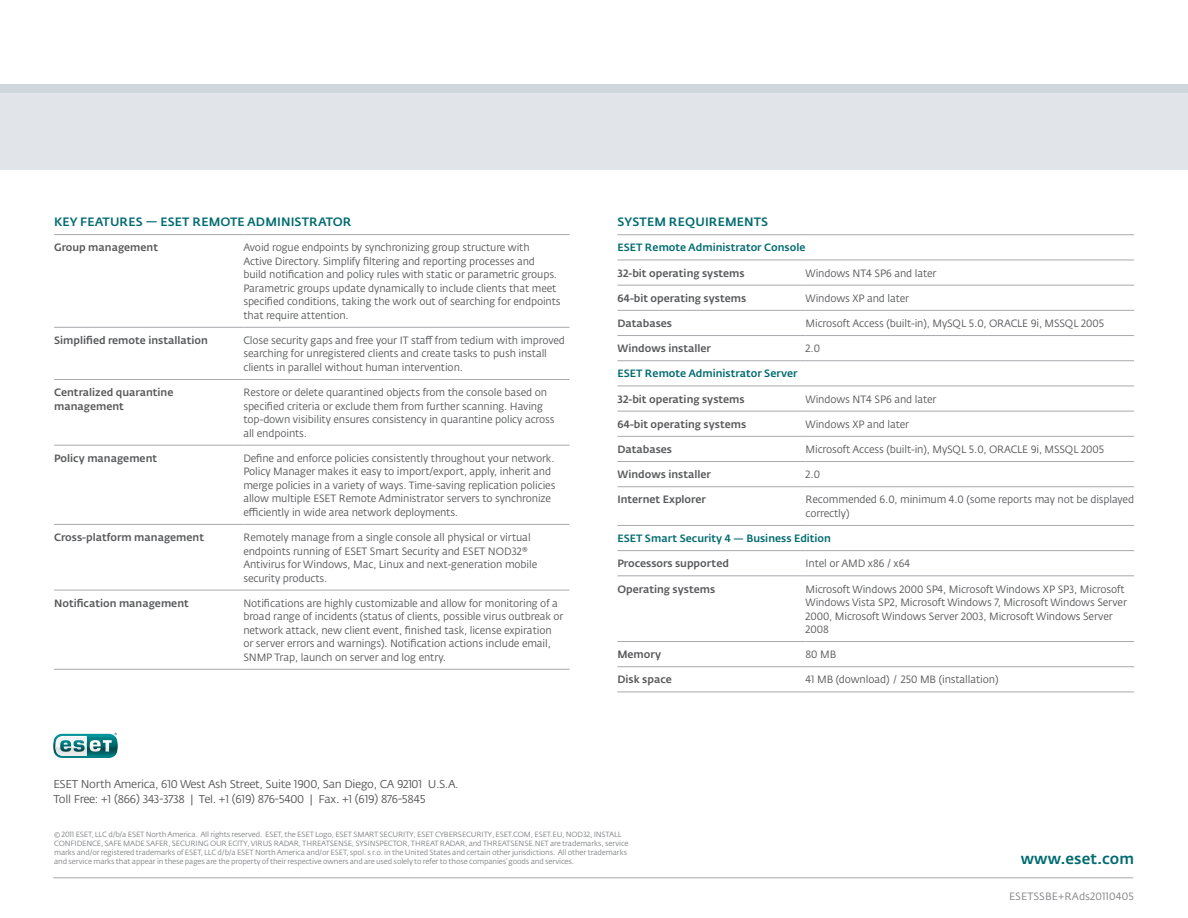
<style>
.page{position:relative;width:1188px;height:918px;background:#fff}
.page>*{position:absolute;margin:0;border:0;box-sizing:border-box;transform-origin:0 0}
.t1{font:500 15px "Fedra Sans Alt Pro";color:#006b6f}
.TABLE_header{font:500 12px "Fedra Sans Alt Pro";letter-spacing:.01em;color:#006b6f}
.Address{font:11.25px "Fedra Sans Alt Pro";letter-spacing:-.03em;color:#57585a}
.TABLE_right_column_t{font:10.5px/13.5px "Fedra Sans Alt Pro";letter-spacing:-.015em;color:#57585a}
.TABLE_left_column_ti{font:500 10.5px/13.5px "Fedra Sans Alt Pro";color:#57585a}
.Table_subhead__Green{font:500 10.5px "Fedra Sans Alt Pro";color:#006b6f}
.PartNumber{font:10.5px "Fedra Sans Alt Pro";letter-spacing:.01em;color:#808285}
.Copyright{font:7.5px/9px "Fedra Sans Alt Pro";letter-spacing:-.02em;color:#808285}
</style>
<div class="page">
<hr style="left:53px;top:878px;width:1080px;height:1px;background:#a8a9ad">
<div style="left:0;top:84px;width:1188px;height:85px;background:#e1e5e9"></div>
<div style="left:0;top:84px;width:1188px;height:9px;background:#ced7dd"></div>
<hr style="left:617px;top:234px;width:189px;height:1px;background:#a8a9ad">
<hr style="left:806px;top:234px;width:328px;height:1px;background:#a8a9ad">
<hr style="left:617px;top:260px;width:189px;height:1px;background:#a8a9ad">
<hr style="left:806px;top:260px;width:328px;height:1px;background:#a8a9ad">
<hr style="left:617px;top:285px;width:189px;height:1px;background:#a8a9ad">
<hr style="left:806px;top:285px;width:328px;height:1px;background:#a8a9ad">
<hr style="left:617px;top:310px;width:189px;height:1px;background:#a8a9ad">
<hr style="left:806px;top:310px;width:328px;height:1px;background:#a8a9ad">
<hr style="left:617px;top:335px;width:189px;height:1px;background:#a8a9ad">
<hr style="left:806px;top:335px;width:328px;height:1px;background:#a8a9ad">
<hr style="left:617px;top:360px;width:189px;height:1px;background:#a8a9ad">
<hr style="left:806px;top:360px;width:328px;height:1px;background:#a8a9ad">
<hr style="left:617px;top:386px;width:189px;height:1px;background:#a8a9ad">
<hr style="left:806px;top:386px;width:328px;height:1px;background:#a8a9ad">
<hr style="left:617px;top:411px;width:189px;height:1px;background:#a8a9ad">
<hr style="left:806px;top:411px;width:328px;height:1px;background:#a8a9ad">
<hr style="left:617px;top:436px;width:189px;height:1px;background:#a8a9ad">
<hr style="left:806px;top:436px;width:328px;height:1px;background:#a8a9ad">
<hr style="left:617px;top:461px;width:189px;height:1px;background:#a8a9ad">
<hr style="left:806px;top:461px;width:328px;height:1px;background:#a8a9ad">
<hr style="left:617px;top:486px;width:189px;height:1px;background:#a8a9ad">
<hr style="left:806px;top:486px;width:328px;height:1px;background:#a8a9ad">
<hr style="left:617px;top:525px;width:189px;height:1px;background:#a8a9ad">
<hr style="left:806px;top:525px;width:328px;height:1px;background:#a8a9ad">
<hr style="left:617px;top:550px;width:189px;height:1px;background:#a8a9ad">
<hr style="left:806px;top:550px;width:328px;height:1px;background:#a8a9ad">
<hr style="left:617px;top:576px;width:189px;height:1px;background:#a8a9ad">
<hr style="left:806px;top:576px;width:328px;height:1px;background:#a8a9ad">
<hr style="left:617px;top:641px;width:189px;height:1px;background:#a8a9ad">
<hr style="left:806px;top:641px;width:328px;height:1px;background:#a8a9ad">
<hr style="left:617px;top:666px;width:189px;height:1px;background:#a8a9ad">
<hr style="left:806px;top:666px;width:328px;height:1px;background:#a8a9ad">
<hr style="left:617px;top:692px;width:189px;height:1px;background:#a8a9ad">
<hr style="left:806px;top:692px;width:328px;height:1px;background:#a8a9ad">
<hr style="left:54px;top:234px;width:189px;height:1px;background:#a8a9ad">
<hr style="left:243px;top:234px;width:327px;height:1px;background:#a8a9ad">
<hr style="left:54px;top:327px;width:189px;height:1px;background:#a8a9ad">
<hr style="left:243px;top:327px;width:327px;height:1px;background:#a8a9ad">
<hr style="left:54px;top:379px;width:189px;height:1px;background:#a8a9ad">
<hr style="left:243px;top:379px;width:327px;height:1px;background:#a8a9ad">
<hr style="left:54px;top:445px;width:189px;height:1px;background:#a8a9ad">
<hr style="left:243px;top:445px;width:327px;height:1px;background:#a8a9ad">
<hr style="left:54px;top:524px;width:189px;height:1px;background:#a8a9ad">
<hr style="left:243px;top:524px;width:327px;height:1px;background:#a8a9ad">
<hr style="left:54px;top:590px;width:189px;height:1px;background:#a8a9ad">
<hr style="left:243px;top:590px;width:327px;height:1px;background:#a8a9ad">
<hr style="left:54px;top:669px;width:189px;height:1px;background:#a8a9ad">
<hr style="left:243px;top:669px;width:327px;height:1px;background:#a8a9ad">
<svg style="left:53px;top:733px;width:65px;height:25px"></svg>
<p class="TABLE_header" style="left:54px;top:214px;width:299px">KEY FEATURES — ESET REMOTE ADMINISTRATOR</p>
<p class="TABLE_left_column_ti" style="left:54px;top:241px;width:105px">Group management</p>
<p class="TABLE_right_column_t" style="left:243px;top:241px;width:319px">Avoid rogue endpoints by synchronizing group structure with Active Directory. Simplify filtering and reporting processes and build notification and policy rules with static or parametric groups.<br>Parametric groups update dynamically to include clients that meet specified conditions, taking the work out of searching for endpoints that require attention.</p>
<p class="TABLE_left_column_ti" style="left:54px;top:334px;width:155px">Simplified remote installation</p>
<p class="TABLE_right_column_t" style="left:243px;top:334px;width:323px">Close security gaps and free your IT staff from tedium with improved searching for unregistered clients and create tasks to push install clients in parallel without human intervention.</p>
<p class="TABLE_left_column_ti" style="left:54px;top:386px;width:121px">Centralized quarantine management</p>
<p class="TABLE_right_column_t" style="left:243px;top:386px;width:313px">Restore or delete quarantined objects from the console based on specified criteria or exclude them from further scanning. Having top-down visibility ensures consistency in quarantine policy across all endpoints.</p>
<p class="TABLE_left_column_ti" style="left:54px;top:451px;width:105px">Policy management</p>
<p class="TABLE_right_column_t" style="left:243px;top:451px;width:314px">Define and enforce policies consistently throughout your network.<br>Policy Manager makes it easy to import/export, apply, inherit and merge policies in a variety of ways. Time-saving replication policies allow multiple ESET Remote Administrator servers to synchronize efficiently in wide area network deployments.</p>
<p class="TABLE_left_column_ti" style="left:54px;top:531px;width:152px">Cross-platform management</p>
<p class="TABLE_right_column_t" style="left:243px;top:531px;width:295px">Remotely manage from a single console all physical or virtual endpoints running of ESET Smart Security and ESET NOD32® Antivirus for Windows, Mac, Linux and next-generation mobile security products.</p>
<p class="TABLE_left_column_ti" style="left:54px;top:596px;width:136px">Notification management</p>
<p class="TABLE_right_column_t" style="left:243px;top:596px;width:322px">Notifications are highly customizable and allow for monitoring of a broad range of incidents (status of clients, possible virus outbreak or network attack, new client event, finished task, license expiration or server errors and warnings). Notification actions include email, SNMP Trap, launch on server and log entry.</p>
<p class="Address" style="left:53px;top:777px;width:407px">ESET North America, 610 West Ash Street, Suite 1900, San Diego, CA 92101 U.S.A.</p>
<p class="Address" style="left:53px;top:792px;width:374px">Toll Free: +1 (866) 343-3738 | Tel. +1 (619) 876-5400 | Fax. +1 (619) 876-5845</p>
<p class="TABLE_header" style="left:617px;top:215px;width:152px">SYSTEM REQUIREMENTS</p>
<p class="Table_subhead__Green" style="left:617px;top:241px;width:190px">ESET Remote Administrator Console</p>
<p class="TABLE_left_column_ti" style="left:617px;top:266px;width:129px">32-bit operating systems</p>
<p class="TABLE_right_column_t" style="left:806px;top:266px;width:133px">Windows NT4 SP6 and later</p>
<p class="TABLE_left_column_ti" style="left:617px;top:291px;width:130px">64-bit operating systems</p>
<p class="TABLE_right_column_t" style="left:806px;top:291px;width:105px">Windows XP and later</p>
<p class="TABLE_left_column_ti" style="left:617px;top:317px;width:56px">Databases</p>
<p class="TABLE_right_column_t" style="left:806px;top:317px;width:300px">Microsoft Access (built-in), MySQL 5.0, ORACLE 9i, MSSQL 2005</p>
<p class="TABLE_left_column_ti" style="left:617px;top:342px;width:95px">Windows installer</p>
<p class="TABLE_right_column_t" style="left:806px;top:342px;width:16px">2.0</p>
<p class="Table_subhead__Green" style="left:617px;top:367px;width:182px">ESET Remote Administrator Server</p>
<p class="TABLE_left_column_ti" style="left:617px;top:392px;width:129px">32-bit operating systems</p>
<p class="TABLE_right_column_t" style="left:806px;top:392px;width:133px">Windows NT4 SP6 and later</p>
<p class="TABLE_left_column_ti" style="left:617px;top:417px;width:130px">64-bit operating systems</p>
<p class="TABLE_right_column_t" style="left:806px;top:417px;width:105px">Windows XP and later</p>
<p class="TABLE_left_column_ti" style="left:617px;top:443px;width:56px">Databases</p>
<p class="TABLE_right_column_t" style="left:806px;top:443px;width:300px">Microsoft Access (built-in), MySQL 5.0, ORACLE 9i, MSSQL 2005</p>
<p class="TABLE_left_column_ti" style="left:617px;top:468px;width:95px">Windows installer</p>
<p class="TABLE_right_column_t" style="left:806px;top:468px;width:16px">2.0</p>
<p class="TABLE_left_column_ti" style="left:617px;top:493px;width:90px">Internet Explorer</p>
<p class="TABLE_right_column_t" style="left:806px;top:493px;width:330px">Recommended 6.0, minimum 4.0 (some reports may not be displayed correctly)</p>
<p class="Table_subhead__Green" style="left:617px;top:532px;width:215px">ESET Smart Security 4 — Business Edition</p>
<p class="TABLE_left_column_ti" style="left:617px;top:557px;width:113px">Processors supported</p>
<p class="TABLE_right_column_t" style="left:806px;top:557px;width:106px">Intel or AMD x86 / x64</p>
<p class="TABLE_left_column_ti" style="left:617px;top:582px;width:99px">Operating systems</p>
<p class="TABLE_right_column_t" style="left:806px;top:582px;width:323px">Microsoft Windows 2000 SP4, Microsoft Windows XP SP3, Microsoft Windows Vista SP2, Microsoft Windows 7, Microsoft Windows Server 2000, Microsoft Windows Server 2003, Microsoft Windows Server 2008</p>
<p class="TABLE_left_column_ti" style="left:617px;top:648px;width:45px">Memory</p>
<p class="TABLE_right_column_t" style="left:806px;top:648px;width:32px">80 MB</p>
<p class="TABLE_left_column_ti" style="left:617px;top:673px;width:56px">Disk space</p>
<p class="TABLE_right_column_t" style="left:806px;top:673px;width:195px">41 MB (download) / 250 MB (installation)</p>
<p class="Copyright" style="left:54px;top:830px;width:576px">© 2011 ESET, LLC d/b/a ESET North America. All rights reserved. ESET, the ESET Logo, ESET SMART SECURITY, ESET CYBERSECURITY, ESET.COM, ESET.EU, NOD32, INSTALL CONFIDENCE, SAFE MADE SAFER, SECURING OUR ECITY, VIRUS RADAR, THREATSENSE, SYSINSPECTOR, THREAT RADAR, and THREATSENSE.NET are trademarks, service marks and/or registered trademarks of ESET, LLC d/b/a ESET North America and/or ESET, spol. s r.o. in the United States and certain other jurisdictions. All other trademarks and service marks that appear in these pages are the property of their respective owners and are used solely to refer to those companies’ goods and services.</p>
<p class="t1" style="left:1021px;top:849px;width:115px">www.eset.com</p>
<p class="PartNumber" style="left:1009px;top:890px;width:126px">ESETSSBE+RAds20110405</p>
</div>
